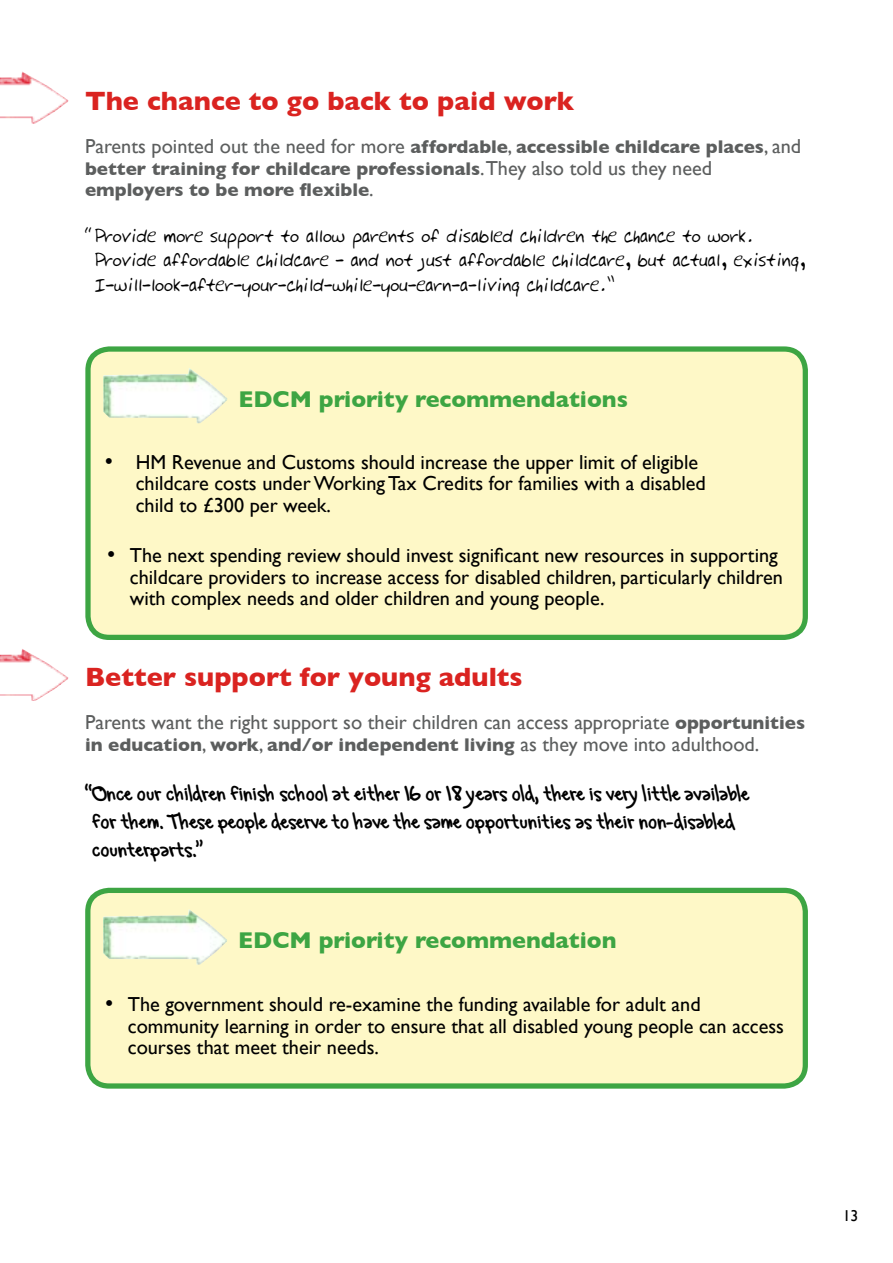
<style>
.page{position:relative;width:893px;height:1263px;background:#fff}
.page>*{position:absolute;margin:0;border:0;box-sizing:border-box;transform-origin:0 0}
.t1{font:700 27px "Gill Sans";color:#da2320}
.t2{font:24px/27.8px "Gregs Hand";letter-spacing:.01em;color:#000}
.t3{font:700 23.25px "Gill Sans";color:#3da543}
.t4{font:20.25px/21.6px "Gill Sans";color:#000}
.t5{font:20.25px/24.3px "Johns Hand";color:#000}
.t6{font:20.25px "Gill Sans";color:#5c5e5e}
.t7{font:700 18.75px/21.6px "Gill Sans";color:#5c5e5e}
.t8{font:15.75px "Gill Sans";color:#000}
.s1{font-weight:700;font-size:18.75px}
.s2{font-weight:400;font-size:20.25px}
.s3{font-size:23.25px}
</style>
<div class="page">
<img style="left:0;top:71px;width:68px;height:53px">
<div style="left:88px;top:890px;width:717px;height:196px;background:#fef8c7;border-radius:21px"></div>
<div style="left:85px;top:888px;width:723px;height:201px;border:5px solid #3da543;border-radius:21px"></div>
<img style="left:103px;top:909px;width:124px;height:56px">
<div style="left:88px;top:349px;width:717px;height:288px;background:#fef8c7;border-radius:21px"></div>
<div style="left:85px;top:346px;width:723px;height:294px;border:5px solid #3da543;border-radius:21px"></div>
<img style="left:103px;top:368px;width:124px;height:55px">
<img style="left:0;top:649px;width:68px;height:52px">
<h1 class="t1" style="left:85px;top:85px;width:491px">The chance to go back to paid work</h1>
<p class="t6" style="left:85px;top:134px;width:718px">Parents pointed out the need for more <span class="s1">affordable</span>, <span class="s1">accessible childcare places</span>, and</p>
<p class="t7" style="left:85px;top:157px;width:629px">better training for childcare professionals<span class="s2">.They also told us they need </span>employers to be more flexible<span class="s2">.</span></p>
<p class="t5" style="left:94px;top:223px;width:712px;text-indent:-9px">“Provide more support to allow parents of disabled children the chance to work.<br>Provide affordable childcare – and not just affordable childcare, but actual, existing,<br>I-will-look-after-your-child-while-you-earn-a-living childcare.”</p>
<p class="t3" style="left:238px;top:385px;width:391px">EDCM priority recommendations</p>
<p class="t4" style="left:136px;top:451px;width:572px;text-indent:-31px"><span class="s3">•</span> HM Revenue and Customs should increase the upper limit of eligible childcare costs under Working Tax Credits for families with a disabled child to £300 per week.</p>
<p class="t4" style="left:130px;top:544px;width:654px;text-indent:-23px"><span class="s3">•</span> The next spending review should invest significant new resources in supporting childcare providers to increase access for disabled children, particularly children with complex needs and older children and young people.</p>
<h1 class="t1" style="left:85px;top:661px;width:439px">Better support for young adults</h1>
<p class="t6" style="left:85px;top:711px;width:721px">Parents want the right support so their children can access appropriate <span class="s1">opportunities</span></p>
<p class="t7" style="left:85px;top:734px;width:676px">in education<span class="s2">,</span> work<span class="s2">,</span> and/or independent living <span class="s2">as they move into adulthood.</span></p>
<p class="t2" style="left:85px;top:778px;width:665px">“Once our children finish school at either 16 or 18 years old, there is very little available for them. These people deserve to have the same opportunities as their non-disabled counterparts.”</p>
<p class="t3" style="left:238px;top:927px;width:380px">EDCM priority recommendation</p>
<p class="t4" style="left:128px;top:993px;width:658px;text-indent:-23px"><span class="s3">•</span> The government should re-examine the funding available for adult and community learning in order to ensure that all disabled young people can access courses that meet their needs.</p>
<p class="t8" style="left:843px;top:1206px;width:7px">13</p>
</div>
